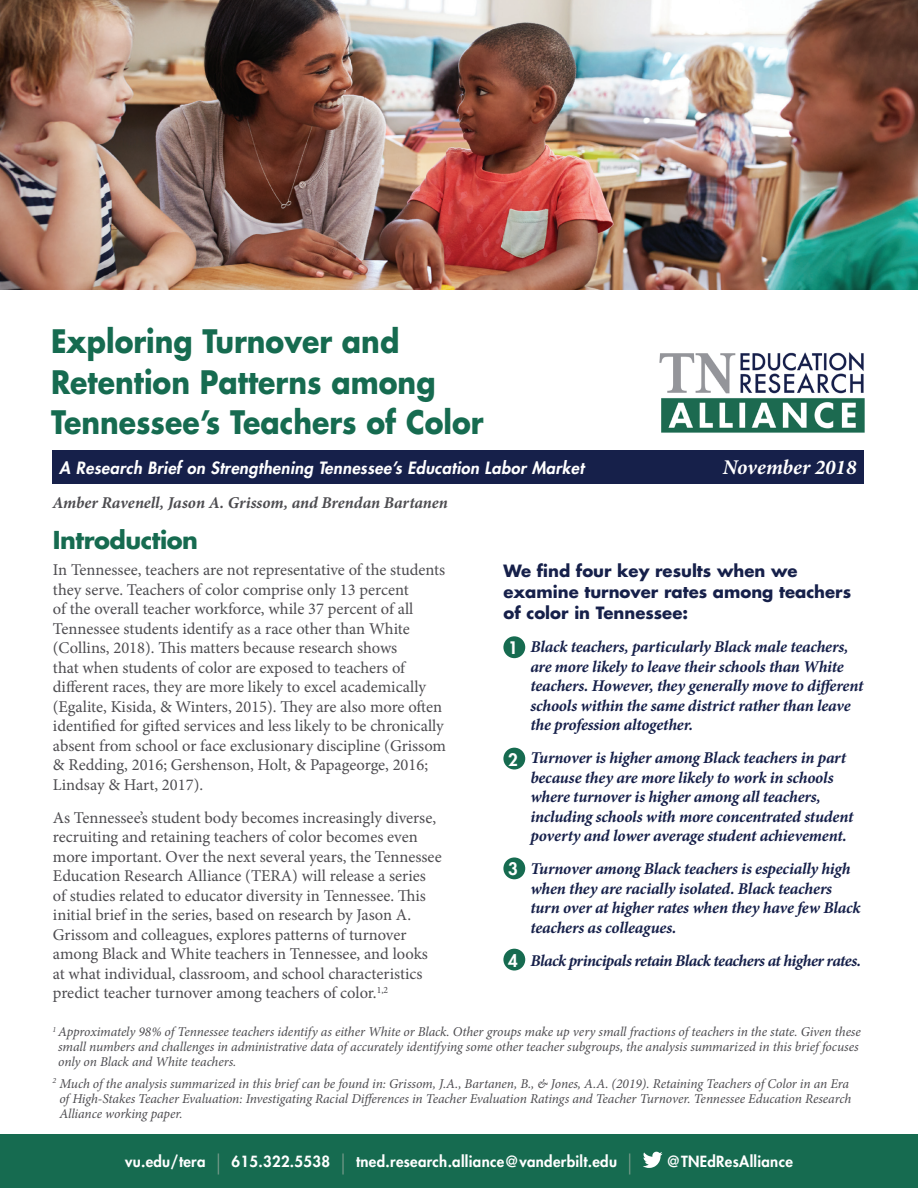
<style>
.page{position:relative;width:918px;height:1188px;background:#fff}
.page>*{position:absolute;margin:0;border:0;box-sizing:border-box;transform-origin:0 0}
.t1{font:700 31.5px/40.5px "Futura Std";color:#166b50;scale:.9 1}
.t2{font:700 24px "Futura Std";letter-spacing:-.02em;color:#166b50}
.t3{font:italic 700 21px "Minion Pro";color:#fff}
.t4{font:800 16.8px "Futura Std";color:#fff}
.t5{font:16.5px/19.5px "Minion Pro";color:#4d4c50}
.t6{font:italic 700 16.5px/19.5px "Minion Pro";letter-spacing:-.015em;color:#16204a}
.t7{font:700 16.5px/21px "Futura Std";color:#16204a}
.t8{font:italic 800 16.5px "Futura Std";letter-spacing:.02em;color:#fff}
.t9{font:italic 700 16.5px "Minion Pro";letter-spacing:-.035em;color:#16204a}
.t10{font:italic 700 16.5px "Minion Pro";letter-spacing:-.005em;color:#4d4c50}
.t11{font:800 15px "Futura Std";letter-spacing:.02em;color:#fff}
.t12{font:italic 13.5px/15px "Minion Pro";letter-spacing:-.01em;color:#4d4c50}
.s1{font-weight:300;font-size:21px;color:#85a193}
</style>
<div class="page">
<div style="left:0;top:1134px;width:918px;height:54px;background:#166b50"></div>
<svg style="left:643px;top:1152px;width:20px;height:16px"></svg>
<div style="left:53px;top:451px;width:811px;height:33px;background:#16204a"></div>
<img style="left:659px;top:352px;width:206px;height:81px">
<div style="left:503px;top:636px;width:22px;height:22px;background:#166b50;border-radius:50%"></div>
<div style="left:503px;top:748px;width:22px;height:22px;background:#166b50;border-radius:50%"></div>
<div style="left:503px;top:857px;width:22px;height:22px;background:#166b50;border-radius:50%"></div>
<div style="left:503px;top:949px;width:22px;height:22px;background:#166b50;border-radius:50%"></div>
<img style="left:0;top:0;width:918px;height:289px">
<h1 class="t1" style="left:51px;top:321px;width:482px">Exploring Turnover and<br>Retention Patterns among<br>Tennessee’s Teachers of Color</h1>
<p class="t8" style="left:59px;top:458px;width:526px">A Research Brief on Strengthening Tennessee’s Education Labor Market</p>
<p class="t3" style="left:723px;top:453px;width:135px">November 2018</p>
<p class="t10" style="left:53px;top:491px;width:397px">Amber Ravenell, Jason A. Grissom, and Brendan Bartanen</p>
<h2 class="t2" style="left:53px;top:524px;width:147px">Introduction</h2>
<p class="t5" style="left:53px;top:560px;width:395px">In Tennessee, teachers are not representative of the students they serve. Teachers of color comprise only 13 percent<br>of the overall teacher workforce, while 37 percent of all Tennessee students identify as a race other than White (Collins, 2018). This matters because research shows<br>that when students of color are exposed to teachers of different races, they are more likely to excel academically (Egalite, Kisida, &amp; Winters, 2015). They are also more often identified for gifted services and less likely to be chronically absent from school or face exclusionary discipline (Grissom &amp; Redding, 2016; Gershenson, Holt, &amp; Papageorge, 2016; Lindsay &amp; Hart, 2017).</p>
<p class="t5" style="left:53px;top:808px;width:390px">As Tennessee’s student body becomes increasingly diverse, recruiting and retaining teachers of color becomes even more important. Over the next several years, the Tennessee Education Research Alliance (TERA) will release a series of studies related to educator diversity in Tennessee. This initial brief in the series, based on research by Jason A.<br>Grissom and colleagues, explores patterns of turnover among Black and White teachers in Tennessee, and looks at what individual, classroom, and school characteristics predict teacher turnover among teachers of color.<sup>1,2</sup></p>
<p class="t7" style="left:503px;top:561px;width:349px">We find four key results when we examine turnover rates among teachers of color in Tennessee:</p>
<p class="t6" style="left:530px;top:637px;width:335px">Black teachers, particularly Black male teachers, are more likely to leave their schools than White teachers. However, they generally move to different schools within the same district rather than leave the profession altogether.</p>
<p class="t6" style="left:530px;top:748px;width:325px">Turnover is higher among Black teachers in part because they are more likely to work in schools where turnover is higher among all teachers, including schools with more concentrated student poverty and lower average student achievement.</p>
<p class="t6" style="left:530px;top:859px;width:332px">Turnover among Black teachers is especially high when they are racially isolated. Black teachers turn over at higher rates when they have few Black teachers as colleagues.</p>
<p class="t9" style="left:530px;top:949px;width:332px">Black principals retain Black teachers at higher rates.</p>
<p class="t4" style="left:508px;top:637px;width:11px">1</p>
<p class="t4" style="left:508px;top:749px;width:11px">2</p>
<p class="t4" style="left:508px;top:859px;width:11px">3</p>
<p class="t4" style="left:508px;top:950px;width:11px">4</p>
<p class="t12" style="left:58px;top:1024px;width:804px;text-indent:-6px"><sup>1</sup> Approximately 98% of Tennessee teachers identify as either White or Black. Other groups make up very small fractions of teachers in the state. Given these small numbers and challenges in administrative data of accurately identifying some other teacher subgroups, the analysis summarized in this brief focuses only on Black and White teachers.</p>
<p class="t12" style="left:59px;top:1076px;width:793px;text-indent:-7px"><sup>2</sup> Much of the analysis summarized in this brief can be found in: Grissom, J.A., Bartanen, B., &amp; Jones, A.A. (2019). Retaining Teachers of Color in an Era of High-Stakes Teacher Evaluation: Investigating Racial Differences in Teacher Evaluation Ratings and Teacher Turnover. Tennessee Education Research<br>Alliance working paper.</p>
<p class="t11" style="left:125px;top:1152px;width:82px">vu.edu/tera</p>
<p class="t11" style="left:215px;top:1152px;width:420px"><span class="s1">|</span> 615.322.5538 <span class="s1">|</span> tned.research.alliance@vanderbilt.edu <span class="s1">|</span></p>
<p class="t11" style="left:666px;top:1152px;width:128px">@TNEdResAlliance</p>
</div>
